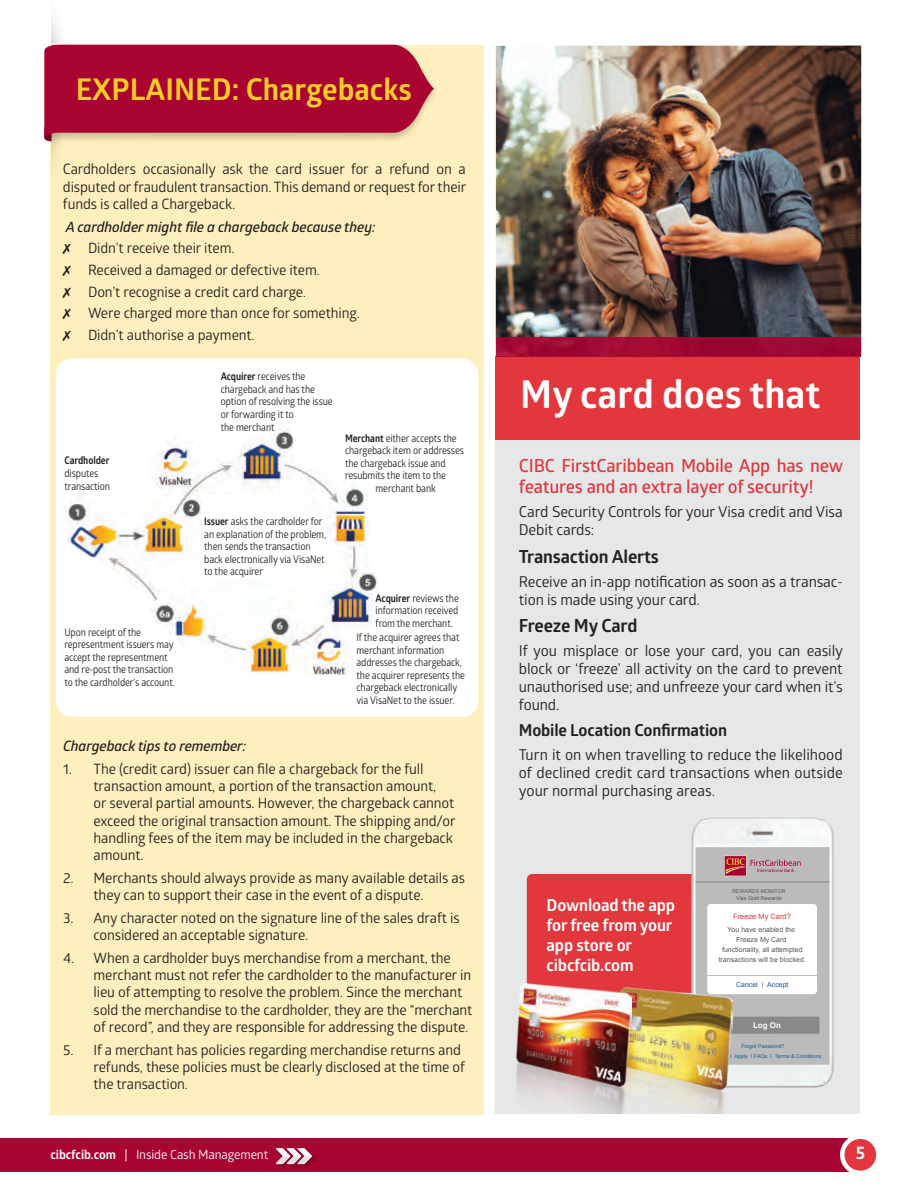
<style>
.page{position:relative;width:918px;height:1188px;background:#fff}
.page>*{position:absolute;margin:0;border:0;box-sizing:border-box;transform-origin:0 0}
.t1{font:700 38.55px "Glober";color:#fff}
.t2{font:700 30px "Glober";color:#fecd26}
.t3{font:600 18px/21.6px "Glober";letter-spacing:-.01em;color:#e1373d}
.t4{font:700 18px "Glober";letter-spacing:-.01em;color:#231f20}
.t5{font:700 18px "Glober";color:#fff}
.t6{font:700 16.5px/19.8px "Glober";letter-spacing:-.01em;color:#fff}
.t7{font:700 16.5px "Glober";letter-spacing:-.01em;color:#231f20}
.t8{font:15px/18px "Glober";letter-spacing:-.01em;color:#231f20}
.t9{font:14.25px/17.1px "Glober";letter-spacing:-.01em;color:#231f20}
.t10{font:italic 600 14.25px "Glober";letter-spacing:-.01em;color:#231f20}
.t11{font:12.45px "Glober";letter-spacing:-.01em;color:#fff}
.t12{font:10.5px/12.6px "Glober";letter-spacing:-.01em;color:#231f20;scale:.9 1}
.t13{font:700 10.5px "Glober";letter-spacing:-.01em;color:#231f20;scale:.9 1}
.t14{font:700 7.95px "Arial";color:#fff}
.t15{font:7.35px "Arial";letter-spacing:.005em;color:#e1373d}
.t16{font:6.9px/9.9px "Arial";letter-spacing:.005em;color:#57585a;text-align:center}
.t17{font:6.9px "Arial";letter-spacing:.005em;color:#1f5697}
.t18{font:5.25px/10.6px "Arial";color:#176090;text-align:center}
.t19{font:5.25px/7.9px "Arial";color:#57585a;text-align:center}
.s1{font-weight:600;font-style:italic}
.s2{font-weight:700}
.s3{color:#57585a}
</style>
<div class="page">
<div style="left:495px;top:278px;width:365px;height:835px;background:#e6e7e9"></div>
<div style="left:51px;top:45px;width:433px;height:1070px;background:#fef0be"></div>
<svg style="left:44px;top:15px;width:390px;height:177px"></svg>
<img style="left:496px;top:46px;width:365px;height:311px">
<div style="left:496px;top:356px;width:364px;height:83px;background:#e1373d"></div>
<div style="left:496px;top:338px;width:364px;height:19px;background:#9e0933"></div>
<div style="left:56px;top:359px;width:422px;height:358px;background:#fff;border-radius:16px"></div>
<img style="left:64px;top:429px;width:314px;height:246px">
<div style="left:202px;top:495px;width:102px;height:83px;background:#fff"></div>
<div style="left:0;top:1138px;width:860px;height:34px;background:#a90332"></div>
<div style="left:840px;top:1134px;width:41px;height:41px;border:9px solid #fff;border-radius:50%"></div>
<div style="left:845px;top:1139px;width:31px;height:32px;background:#e1373d;border-radius:50%"></div>
<img style="left:276px;top:1154px;width:39px;height:14px">
<svg style="left:276px;top:1148px;width:36px;height:16px"></svg>
<div style="left:527px;top:874px;width:173px;height:119px;background:#e1373d;border-radius:5px"></div>
<img style="left:691px;top:817px;width:143px;height:271px">
<div style="left:695px;top:847px;width:135px;height:218px;background:#bbb"></div>
<svg style="left:724px;top:856px;width:23px;height:20px"></svg>
<div style="left:725px;top:856px;width:21px;height:20px;background:#a90332"></div>
<svg style="left:726px;top:858px;width:19px;height:16px"></svg>
<svg style="left:751px;top:859px;width:50px;height:13px"></svg>
<svg style="left:732px;top:1017px;width:88px;height:17px"></svg>
<hr style="left:695px;top:882px;width:135px;height:1px;background:#898989">
<div style="left:707px;top:904px;width:110px;height:90px;background:#fff;border-radius:4px"></div>
<hr style="left:707px;top:975px;width:110px;height:1px;background:#57585a">
<img style="left:632px;top:987px;width:100px;height:126px">
<img style="left:516px;top:983px;width:116px;height:130px">
<h2 class="t2" style="left:76px;top:69px;width:338px">EXPLAINED: Chargebacks</h2>
<p class="t9" style="left:63px;top:160px;width:405px;text-align:justify">Cardholders occasionally ask the card issuer for a refund on a disputed or fraudulent transaction. This demand or request for their funds is called a Chargeback.</p>
<p class="t9" style="left:63px;top:215px;width:314px;line-height:21.6px"><span class="s1">A cardholder might file a chargeback because they: </span>✗ Didn’t receive their item.<br>✗ Received a damaged or defective item.<br>✗ Don’t recognise a credit card charge.<br>✗ Were charged more than once for something.<br>✗ Didn’t authorise a payment.</p>
<p class="t13" style="left:64px;top:453px;width:52px">Cardholder</p>
<p class="t12" style="left:64px;top:466px;width:52px">disputes transaction</p>
<p class="t12" style="left:64px;top:625px;width:124px">Upon receipt of the representment issuers may accept the representment and re-post the transaction to the cardholder’s account.</p>
<p class="t12" style="left:221px;top:370px;width:126px"><span class="s2">Acquirer</span> receives the chargeback and has the option of resolving the issue or forwarding it to<br>the merchant</p>
<p class="t12" style="left:204px;top:515px;width:137px"><span class="s2">Issuer</span> asks the cardholder for an explanation of the problem, then sends the transaction back electronically via VisaNet to the acquirer</p>
<p class="t12" style="left:345px;top:431px;width:126px"><span class="s2">Merchant</span> either accepts the</p>
<p class="t12" style="left:345px;top:444px;width:134px">chargeback item or addresses</p>
<p class="t12" style="left:345px;top:456px;width:113px">the chargeback issue and</p>
<p class="t12" style="left:345px;top:469px;width:114px">resubmits the item to the</p>
<p class="t12" style="left:376px;top:482px;width:69px">merchant bank</p>
<p class="t12" style="left:376px;top:591px;width:94px;text-align:justify"><span class="s2">Acquirer</span> reviews the information received from the merchant.</p>
<p class="t12" style="left:357px;top:630px;width:122px">If the acquirer agrees that merchant information addresses the chargeback, the acquirer represents the chargeback electronically via VisaNet to the issuer.</p>
<p class="t10" style="left:63px;top:736px;width:185px">Chargeback tips to remember:</p>
<p class="t9" style="left:94px;top:760px;width:364px;text-indent:-30px">1. The (credit card) issuer can file a chargeback for the full transaction amount, a portion of the transaction amount,<br>or several partial amounts. However, the chargeback cannot exceed the original transaction amount. The shipping and/or handling fees of the item may be included in the chargeback amount.</p>
<p class="t9" style="left:94px;top:869px;width:373px;text-indent:-30px">2. Merchants should always provide as many available details as they can to support their case in the event of a dispute.</p>
<p class="t9" style="left:94px;top:909px;width:368px;text-indent:-30px">3. Any character noted on the signature line of the sales draft is considered an acceptable signature.</p>
<p class="t9" style="left:94px;top:949px;width:380px;text-indent:-30px">4. When a cardholder buys merchandise from a merchant, the merchant must not refer the cardholder to the manufacturer in lieu of attempting to resolve the problem. Since the merchant sold the merchandise to the cardholder, they are the “merchant of record”, and they are responsible for addressing the dispute.</p>
<p class="t9" style="left:94px;top:1041px;width:373px;text-indent:-30px">5. If a merchant has policies regarding merchandise returns and refunds, these policies must be clearly disclosed at the time of the transaction.</p>
<h1 class="t1" style="left:520px;top:367px;width:302px">My card does that</h1>
<p class="t3" style="left:519px;top:454px;width:326px">CIBC FirstCaribbean Mobile App has new features and an extra layer of security!</p>
<p class="t8" style="left:519px;top:502px;width:325px">Card Security Controls for your Visa credit and Visa<br>Debit cards:</p>
<p class="t4" style="left:519px;top:544px;width:142px">Transaction Alerts</p>
<p class="t8" style="left:519px;top:572px;width:325px">Receive an in-app notification as soon as a transac&shy;tion is made using your card.</p>
<p class="t4" style="left:519px;top:613px;width:120px">Freeze My Card</p>
<p class="t8" style="left:519px;top:642px;width:326px;text-align:justify">If you misplace or lose your card, you can easily block or ‘freeze’ all activity on the card to prevent unauthorised use; and unfreeze your card when it’s found.</p>
<p class="t7" style="left:519px;top:719px;width:210px">Mobile Location Confirmation</p>
<p class="t8" style="left:519px;top:745px;width:325px;text-align:justify">Turn it on when travelling to reduce the likelihood of declined credit card transactions when outside your normal purchasing areas.</p>
<p class="t6" style="left:547px;top:895px;width:130px">Download the app for free from your app store or cibcfcib.com</p>
<p class="t19" style="left:732px;top:887px;width:55px">REWARDS MONITOR<br>Visa Gold Rewards</p>
<p class="t15" style="left:733px;top:912px;width:59px">Freeze My Card?</p>
<p class="t16" style="left:719px;top:925px;width:89px">You have enabled the<br>Freeze My Card functionality, all attempted transactions will be blocked.</p>
<p class="t17" style="left:736px;top:980px;width:54px">Cancel <span class="s3">|</span> Accept</p>
<p class="t14" style="left:753px;top:1020px;width:29px">Log On</p>
<p class="t18" style="left:704px;top:1040px;width:118px">Forgot Password?<br>Locations I Apply I FAQs I Terms &amp; Conditions</p>
<p class="t11" style="left:50px;top:1146px;width:219px"><span class="s2">cibcfcib.com</span> | Inside Cash Management</p>
<p class="t5" style="left:856px;top:1140px;width:11px">5</p>
</div>
